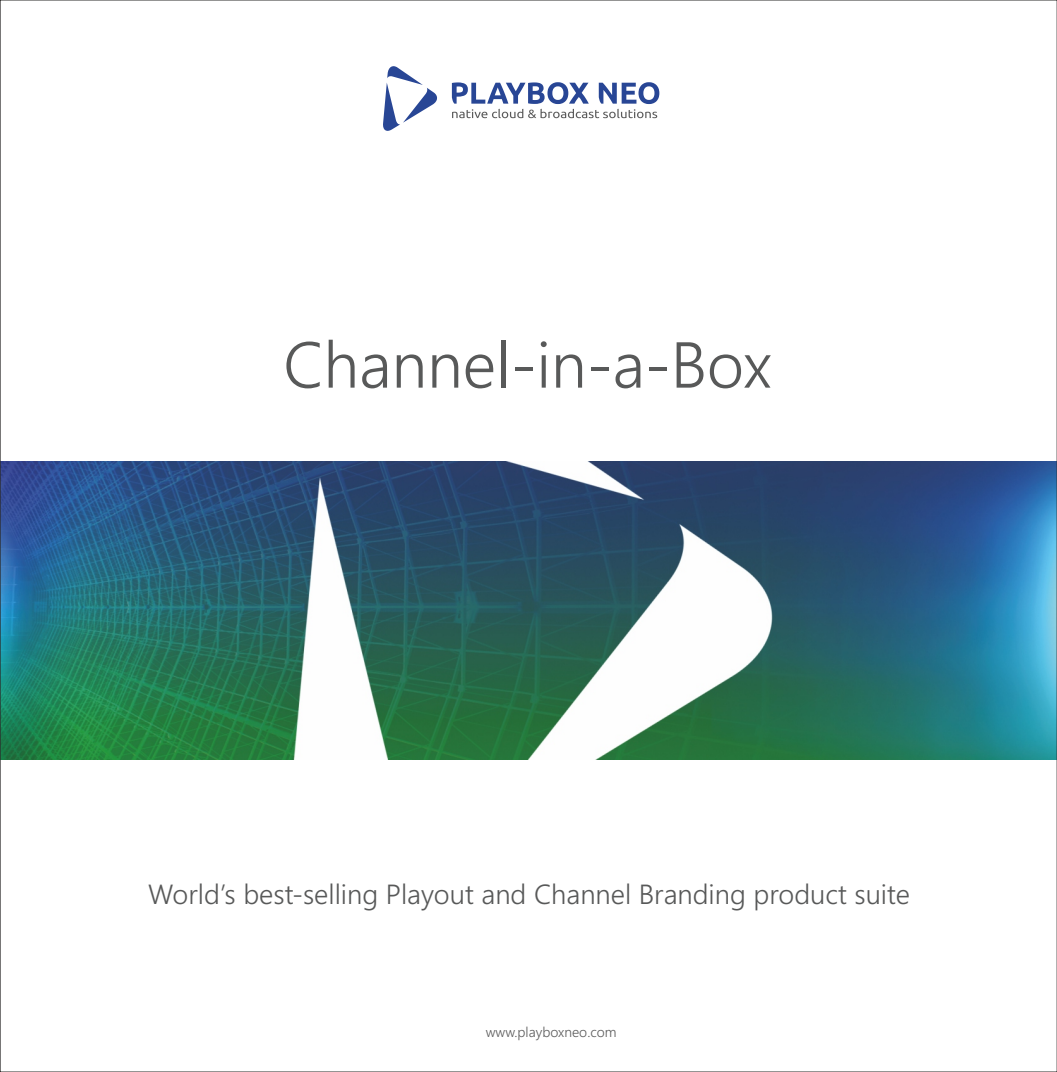
<style>
.page{position:relative;width:1057px;height:1072px;background:#fff}
.page>*{position:absolute;margin:0;border:0;box-sizing:border-box;transform-origin:0 0}
.t1{font:300 64.75px "Segoe UI";color:#585959}
.t2{font:300 27.65px "Segoe UI";color:#585959}
.t3{font:300 14px "Segoe UI";color:#5b5b5b}
</style>
<div class="page">
<img style="left:2px;top:461px;width:1053px;height:298px">
<svg style="left:383px;top:66px;width:54px;height:65px"></svg>
<svg style="left:452px;top:82px;width:207px;height:36px"></svg>
<h1 class="t1" style="left:283px;top:340px;width:490px">Channel-in-a-Box</h1>
<p class="t2" style="left:148px;top:884px;width:763px">World’s best-selling Playout and Channel Branding product suite</p>
<p class="t3" style="left:486px;top:1026px;width:132px">www.playboxneo.com</p>
</div>
